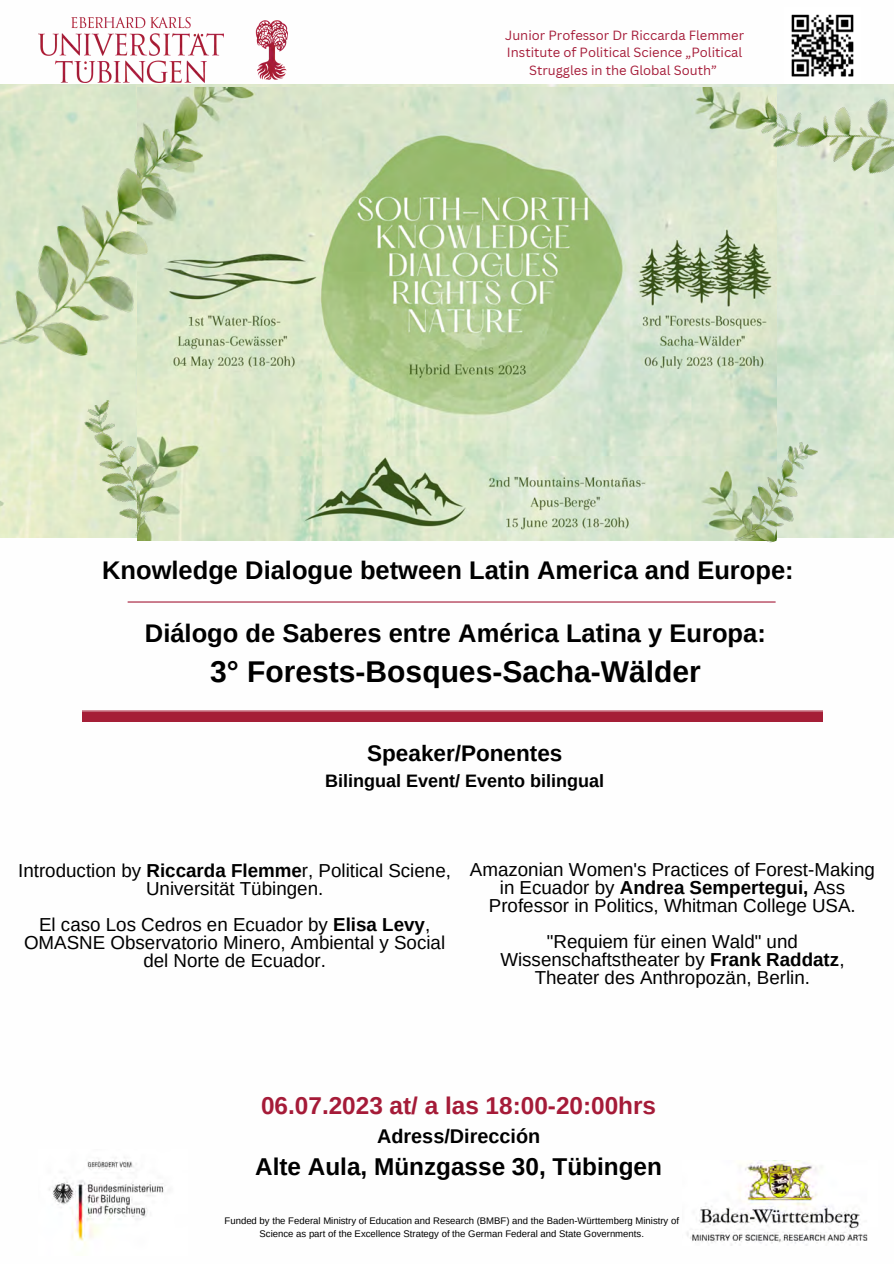
<style>
.page{position:relative;width:894px;height:1264px;background:#fff}
.page>*{position:absolute;margin:0;border:0;box-sizing:border-box;transform-origin:0 0}
.t1{font:700 30px "Arimo";color:#000}
.t2{font:700 25.5px "Arimo";color:#000}
.t3{font:700 24.3px "Arimo";color:#a51b38}
.t4{font:700 24.3px "Arimo";color:#000}
.t5{font:700 22.5px "Arimo";color:#000}
.t6{font:700 19.8px "Arimo";color:#000}
.t7{font:18.75px/18px "Arimo";color:#000;text-align:center}
.t8{font:700 18px "Arimo";color:#000}
.t9{font:13.05px/17.2px "Canva Sans";color:#a51b38;text-align:center}
.t10{font:9.6px/12.8px "Arimo";color:#000;text-align:center}
.s1{font-weight:700}
</style>
<div class="page">
<img style="left:82px;top:710px;width:740px;height:12px">
<img style="left:687px;top:1160px;width:181px;height:85px">
<img style="left:49px;top:1157px;width:115px;height:89px">
<img style="left:38px;top:18px;width:249px;height:64px">
<hr style="left:128px;top:601px;width:647px;height:1px;background:#a51b38">
<img style="left:138px;top:87px;width:638px;height:453px">
<img style="left:716px;top:439px;width:118px;height:104px">
<img style="left:0;top:125px;width:227px;height:242px">
<img style="left:51px;top:394px;width:139px;height:146px">
<img style="left:749px;top:84px;width:144px;height:161px">
<img style="left:791px;top:14px;width:63px;height:63px">
<p class="t9" style="left:505px;top:26px;width:240px">Junior Professor Dr Riccarda Flemmer</p>
<p class="t9" style="left:507px;top:44px;width:237px">Institute of Political Science „Political<br>Struggles in the Global South”</p>
<p class="t2" style="left:102px;top:555px;width:693px">Knowledge Dialogue between Latin America and Europe:</p>
<p class="t2" style="left:145px;top:619px;width:622px">Diálogo de Saberes entre América Latina y Europa:</p>
<p class="t1" style="left:210px;top:654px;width:492px">3° Forests-Bosques-Sacha-Wälder</p>
<p class="t5" style="left:367px;top:740px;width:197px">Speaker/Ponentes</p>
<p class="t8" style="left:325px;top:770px;width:280px">Bilingual Event/ Evento bilingual</p>
<p class="t7" style="left:18px;top:861px;width:434px">Introduction by <span class="s1">Riccarda Flemme</span>r, Political Sciene,<br>Universität Tübingen.</p>
<p class="t7" style="left:24px;top:915px;width:422px">El caso Los Cedros en Ecuador by <span class="s1">Elisa Levy</span>,<br>OMASNE Observatorio Minero, Ambiental y Social del Norte de Ecuador.</p>
<p class="t7" style="left:469px;top:860px;width:406px">Amazonian Women's Practices of Forest-Making in Ecuador by <span class="s1">Andrea Sempertegui,</span> Ass<br>Professor in Politics, Whitman College USA.</p>
<p class="t7" style="left:500px;top:932px;width:345px">"Requiem für einen Wald" und<br>Wissenschaftstheater by <span class="s1">Frank Raddatz</span>,<br>Theater des Anthropozän, Berlin.</p>
<p class="t3" style="left:261px;top:1091px;width:396px">06.07.2023 at/ a las 18:00-20:00hrs</p>
<p class="t6" style="left:377px;top:1125px;width:164px">Adress/Dirección</p>
<p class="t4" style="left:255px;top:1152px;width:408px">Alte Aula, Münzgasse 30, Tübingen</p>
<p class="t10" style="left:224px;top:1214px;width:456px">Funded by the Federal Ministry of Education and Research (BMBF) and the Baden-Württemberg Ministry of<br>Science as part of the Excellence Strategy of the German Federal and State Governments.</p>
</div>
